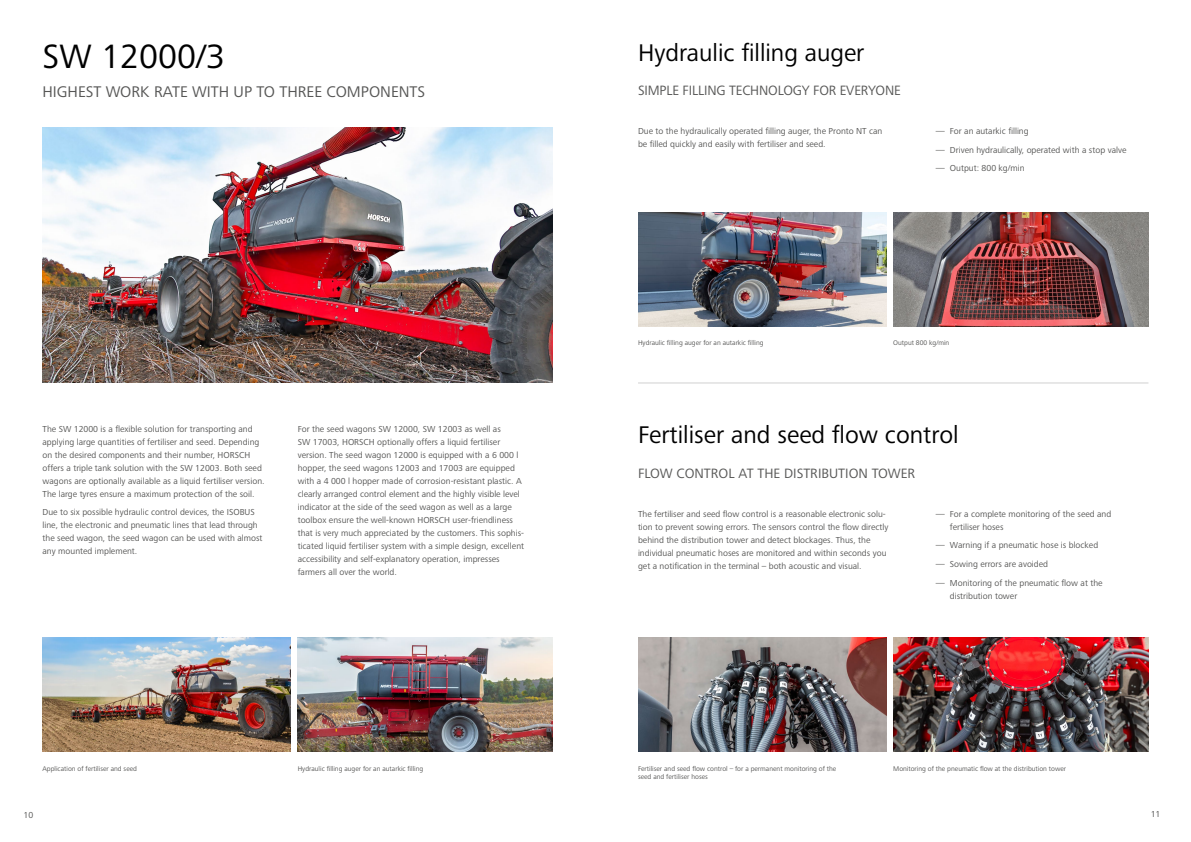
<style>
.page{position:relative;width:1191px;height:842px;background:#fff}
.page>*{position:absolute;margin:0;border:0;box-sizing:border-box;transform-origin:0 0}
.A_HEAD{font:35px "Frutiger Next LTW1 G";color:#000}
.Head_Zusatzausstattung{font:25px "Frutiger Next LTW1 G";color:#000}
.t1{font:16px "Frutiger Next LTW1 G";color:#575756}
.t2{font:14px "Frutiger Next LTW1 G";letter-spacing:-.01em;color:#575756}
.t3{font:9px/13px "Frutiger Next LTW1 G";color:#575756}
.t4{font:7px/8.5px "Frutiger Next LTW1 G";color:#575756}
</style>
<div class="page">
<hr style="left:638px;top:383px;width:510px;height:1px;background:#d0d0d0">
<img style="left:43px;top:128px;width:510px;height:255px">
<img style="left:298px;top:638px;width:255px;height:113px">
<img style="left:43px;top:638px;width:248px;height:113px">
<img style="left:893px;top:213px;width:255px;height:113px">
<img style="left:893px;top:638px;width:255px;height:113px">
<img style="left:638px;top:213px;width:248px;height:113px">
<img style="left:638px;top:638px;width:248px;height:113px">
<p class="A_HEAD" style="left:43px;top:36px;width:184px">SW 12000/3</p>
<p class="t1" style="left:43px;top:82px;width:384px">HIGHEST WORK RATE WITH UP TO THREE COMPONENTS</p>
<p class="t3" style="left:43px;top:422px;width:224px">The SW 12000 is a flexible solution for transporting and applying large quantities of fertiliser and seed. Depending on the desired components and their number, HORSCH offers a triple tank solution with the SW 12003. Both seed wagons are optionally available as a liquid fertiliser version.<br>The large tyres ensure a maximum protection of the soil.</p>
<p class="t3" style="left:43px;top:506px;width:221px">Due to six possible hydraulic control devices, the ISOBUS line, the electronic and pneumatic lines that lead through the seed wagon, the seed wagon can be used with almost any mounted implement.</p>
<p class="t3" style="left:298px;top:422px;width:228px">For the seed wagons SW 12000, SW 12003 as well as<br>SW 17003, HORSCH optionally offers a liquid fertiliser version. The seed wagon 12000 is equipped with a 6 000 l hopper, the seed wagons 12003 and 17003 are equipped with a 4 000 l hopper made of corrosion-resistant plastic. A clearly arranged control element and the highly visible level indicator at the side of the seed wagon as well as a large toolbox ensure the well-known HORSCH user-friendliness that is very much appreciated by the customers. This sophis&shy;ticated liquid fertiliser system with a simple design, excellent accessibility and self-explanatory operation, impresses farmers all over the world.</p>
<p class="t4" style="left:43px;top:764px;width:96px">Application of fertiliser and seed</p>
<p class="t4" style="left:298px;top:764px;width:127px">Hydraulic filling auger for an autarkic filling</p>
<p class="Head_Zusatzausstattung" style="left:638px;top:38px;width:228px">Hydraulic filling auger</p>
<p class="t2" style="left:638px;top:82px;width:264px">SIMPLE FILLING TECHNOLOGY FOR EVERYONE</p>
<p class="t3" style="left:638px;top:125px;width:246px">Due to the hydraulically operated filling auger, the Pronto NT can be filled quickly and easily with fertiliser and seed.</p>
<p class="t3" style="left:935px;top:125px;width:94px">― For an autarkic filling</p>
<p class="t3" style="left:935px;top:144px;width:192px">― Driven hydraulically, operated with a stop valve</p>
<p class="t3" style="left:935px;top:162px;width:90px">― Output: 800 kg/min</p>
<p class="t4" style="left:638px;top:339px;width:127px">Hydraulic filling auger for an autarkic filling</p>
<p class="t4" style="left:893px;top:339px;width:58px">Output 800 kg/min</p>
<p class="Head_Zusatzausstattung" style="left:638px;top:421px;width:322px">Fertiliser and seed flow control</p>
<p class="t2" style="left:638px;top:465px;width:279px">FLOW CONTROL AT THE DISTRIBUTION TOWER</p>
<p class="t3" style="left:638px;top:508px;width:252px">The fertiliser and seed flow control is a reasonable electronic solu&shy;tion to prevent sowing errors. The sensors control the flow directly behind the distribution tower and detect blockages. Thus, the individual pneumatic hoses are monitored and within seconds you get a notification in the terminal – both acoustic and visual.</p>
<p class="t3" style="left:950px;top:508px;width:163px;text-indent:-14px">― For a complete monitoring of the seed and fertiliser hoses</p>
<p class="t3" style="left:935px;top:539px;width:164px">― Warning if a pneumatic hose is blocked</p>
<p class="t3" style="left:935px;top:558px;width:114px">― Sowing errors are avoided</p>
<p class="t3" style="left:950px;top:577px;width:154px;text-indent:-14px">― Monitoring of the pneumatic flow at the distribution tower</p>
<p class="t4" style="left:638px;top:764px;width:200px">Fertiliser and seed flow control – for a permanent monitoring of the seed and fertiliser hoses</p>
<p class="t4" style="left:893px;top:764px;width:174px">Monitoring of the pneumatic flow at the distribution tower</p>
<p class="t3" style="left:23px;top:809px;width:11px">10</p>
<p class="t3" style="left:1150px;top:808px;width:11px">11</p>
</div>
